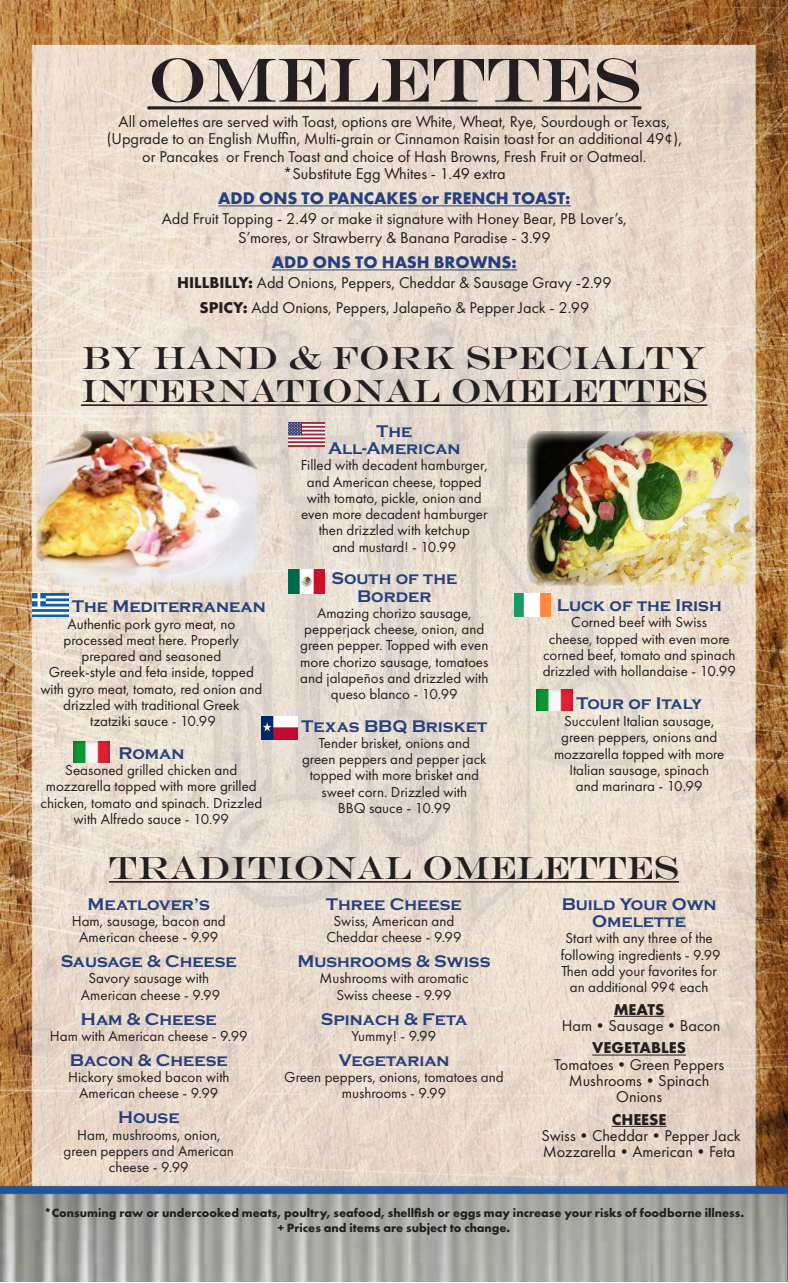
<style>
.page{position:relative;width:788px;height:1283px;background:#fff}
.page>*{position:absolute;margin:0;border:0;box-sizing:border-box;transform-origin:0 0}
.t1{font:62.5px "Engravers";color:#231f20}
.t2{font:32.5px/32.5px "Engravers";color:#231f20}
.t3{font:700 17.5px/17.5px "Copperplate";color:#26407d;text-align:center}
.t4{font:700 17.5px "Futura PT";color:#26407d}
.t5{font:16.25px/16.2px "Futura PT";color:#231f20;text-align:center}
.t6{font:700 16.25px "Futura PT";color:#231f20}
.t7{font:15px/16.2px "Futura PT";color:#231f20;text-align:center}
.t8{font:700 12.5px/15px "Futura PT";color:#231f20;text-align:center}
.s1{font-weight:700}
</style>
<div class="page">
<img style="left:0;top:0;width:788px;height:1281px">
<hr style="left:81px;top:404px;width:626px;height:2px;background:#231f20">
<img style="left:537px;top:689px;width:36px;height:21px">
<img style="left:288px;top:570px;width:36px;height:23px">
<img style="left:288px;top:423px;width:36px;height:23px">
<img style="left:526px;top:431px;width:225px;height:155px">
<img style="left:36px;top:431px;width:225px;height:155px">
<hr style="left:109px;top:881px;width:570px;height:1px;background:#231f20">
<hr style="left:613px;top:1015px;width:51px;height:1px;background:#231f20">
<hr style="left:592px;top:1054px;width:94px;height:1px;background:#231f20">
<hr style="left:611px;top:1125px;width:55px;height:1px;background:#231f20">
<img style="left:33px;top:593px;width:35px;height:23px">
<img style="left:514px;top:593px;width:36px;height:23px">
<hr style="left:147px;top:106px;width:494px;height:3px;background:#231f20">
<hr style="left:218px;top:205px;width:352px;height:1px;background:#26407d">
<hr style="left:272px;top:269px;width:245px;height:1px;background:#26407d">
<img style="left:73px;top:741px;width:36px;height:21px">
<img style="left:261px;top:717px;width:36px;height:22px">
<h1 class="t1" style="left:147px;top:43px;width:495px">OMELETTES</h1>
<p class="t5" style="left:107px;top:112px;width:576px;line-height:17.5px">All omelettes are served with Toast, options are White, Wheat, Rye, Sourdough or Texas, (Upgrade to an English Muffin, Multi-grain or Cinnamon Raisin toast for an additional 49¢), or Pancakes or French Toast and choice of Hash Browns, Fresh Fruit or Oatmeal. *Substitute Egg Whites - 1.49 extra</p>
<p class="t4" style="left:218px;top:187px;width:354px">ADD ONS TO PANCAKES or FRENCH TOAST:</p>
<p class="t5" style="left:162px;top:208px;width:466px;line-height:19.5px">Add Fruit Topping - 2.49 or make it signature with Honey Bear, PB Lover’s,<br>S’mores, or Strawberry &amp; Banana Paradise - 3.99</p>
<p class="t4" style="left:272px;top:251px;width:246px">ADD ONS TO HASH BROWNS:</p>
<p class="t5" style="left:177px;top:270px;width:436px;line-height:25px"><span class="s1">HILLBILLY:</span> Add Onions, Peppers, Cheddar &amp; Sausage Gravy -2.99<br><span class="s1">SPICY:</span> Add Onions, Peppers, Jalapeño &amp; Pepper Jack - 2.99</p>
<h2 class="t2" style="left:81px;top:341px;width:628px">BY HAND &amp; FORK SPECIALTY<br>INTERNATIONAL OMELETTES</h2>
<p class="t3" style="left:328px;top:422px;width:134px">The<br>All-American</p>
<p class="t7" style="left:301px;top:457px;width:189px">Filled with decadent hamburger, and American cheese, topped with tomato, pickle, onion and even more decadent hamburger then drizzled with ketchup<br>and mustard! - 10.99</p>
<p class="t3" style="left:331px;top:570px;width:127px">South of the<br>Border</p>
<p class="t7" style="left:300px;top:604px;width:190px">Amazing chorizo sausage, pepperjack cheese, onion, and green pepper. Topped with even more chorizo sausage, tomatoes and jalapeños and drizzled with queso blanco - 10.99</p>
<p class="t3" style="left:301px;top:717px;width:187px">Texas BBQ Brisket</p>
<p class="t7" style="left:302px;top:734px;width:186px">Tender brisket, onions and green peppers and pepper jack topped with more brisket and sweet corn. Drizzled with<br>BBQ sauce - 10.99</p>
<p class="t3" style="left:556px;top:597px;width:166px">Luck of the Irish</p>
<p class="t7" style="left:542px;top:614px;width:195px">Corned beef with Swiss<br>cheese, topped with even more corned beef, tomato and spinach drizzled with hollandaise - 10.99</p>
<p class="t3" style="left:576px;top:694px;width:127px">Tour of Italy</p>
<p class="t7" style="left:554px;top:713px;width:172px">Succulent Italian sausage, green peppers, onions and mozzarella topped with more<br>Italian sausage, spinach<br>and marinara - 10.99</p>
<p class="t3" style="left:72px;top:598px;width:195px">The Mediterranean</p>
<p class="t7" style="left:40px;top:615px;width:223px">Authentic pork gyro meat, no processed meat here. Properly prepared and seasoned<br>Greek-style and feta inside, topped with gyro meat, tomato, red onion and drizzled with traditional Greek<br>tzatziki sauce - 10.99</p>
<p class="t3" style="left:118px;top:744px;width:67px">Roman</p>
<p class="t7" style="left:40px;top:762px;width:223px">Seasoned grilled chicken and mozzarella topped with more grilled chicken, tomato and spinach. Drizzled with Alfredo sauce - 10.99</p>
<h2 class="t2" style="left:109px;top:850px;width:571px">TRADITIONAL OMELETTES</h2>
<p class="t3" style="left:88px;top:895px;width:124px">Meatlover’s</p>
<p class="t7" style="left:72px;top:912px;width:155px">Ham, sausage, bacon and<br>American cheese - 9.99</p>
<p class="t3" style="left:61px;top:952px;width:178px">Sausage &amp; Cheese</p>
<p class="t7" style="left:81px;top:970px;width:141px">Savory sausage with<br>American cheese - 9.99</p>
<p class="t3" style="left:81px;top:1010px;width:137px">Ham &amp; Cheese</p>
<p class="t7" style="left:50px;top:1027px;width:199px">Ham with American cheese - 9.99</p>
<p class="t3" style="left:70px;top:1051px;width:159px">Bacon &amp; Cheese</p>
<p class="t7" style="left:68px;top:1069px;width:163px">Hickory smoked bacon with<br>American cheese - 9.99</p>
<p class="t3" style="left:118px;top:1109px;width:63px">House</p>
<p class="t7" style="left:64px;top:1126px;width:172px">Ham, mushrooms, onion, green peppers and American cheese - 9.99</p>
<p class="t3" style="left:326px;top:895px;width:137px">Three Cheese</p>
<p class="t7" style="left:326px;top:912px;width:137px">Swiss, American and<br>Cheddar cheese - 9.99</p>
<p class="t3" style="left:297px;top:952px;width:194px">Mushrooms &amp; Swiss</p>
<p class="t7" style="left:319px;top:970px;width:151px">Mushrooms with aromatic<br>Swiss cheese - 9.99</p>
<p class="t3" style="left:321px;top:1010px;width:148px">Spinach &amp; Feta</p>
<p class="t7" style="left:351px;top:1027px;width:86px">Yummy! - 9.99</p>
<p class="t3" style="left:338px;top:1051px;width:113px">Vegetarian</p>
<p class="t7" style="left:284px;top:1069px;width:221px">Green peppers, onions, tomatoes and mushrooms - 9.99</p>
<p class="t3" style="left:561px;top:895px;width:156px">Build Your Own<br>Omelette</p>
<p class="t7" style="left:561px;top:930px;width:161px">Start with any three of the following ingredients - 9.99<br>Then add your favorites for an additional 99¢ each</p>
<p class="t6" style="left:613px;top:998px;width:52px">MEATS</p>
<p class="t5" style="left:561px;top:1017px;width:160px">Ham•Sausage•Bacon</p>
<p class="t6" style="left:592px;top:1037px;width:95px">VEGETABLES</p>
<p class="t5" style="left:554px;top:1056px;width:171px">Tomatoes•Green Peppers<br>Mushrooms•Spinach<br>Onions</p>
<p class="t6" style="left:611px;top:1108px;width:56px">CHEESE</p>
<p class="t5" style="left:541px;top:1127px;width:201px;text-align:left">Swiss•Cheddar•Pepper Jack<br>Mozzarella•American•Feta</p>
<p class="t8" style="left:44px;top:1205px;width:701px">*Consuming raw or undercooked meats, poultry, seafood, shellfish or eggs may increase your risks of foodborne illness. + Prices and items are subject to change.</p>
</div>
